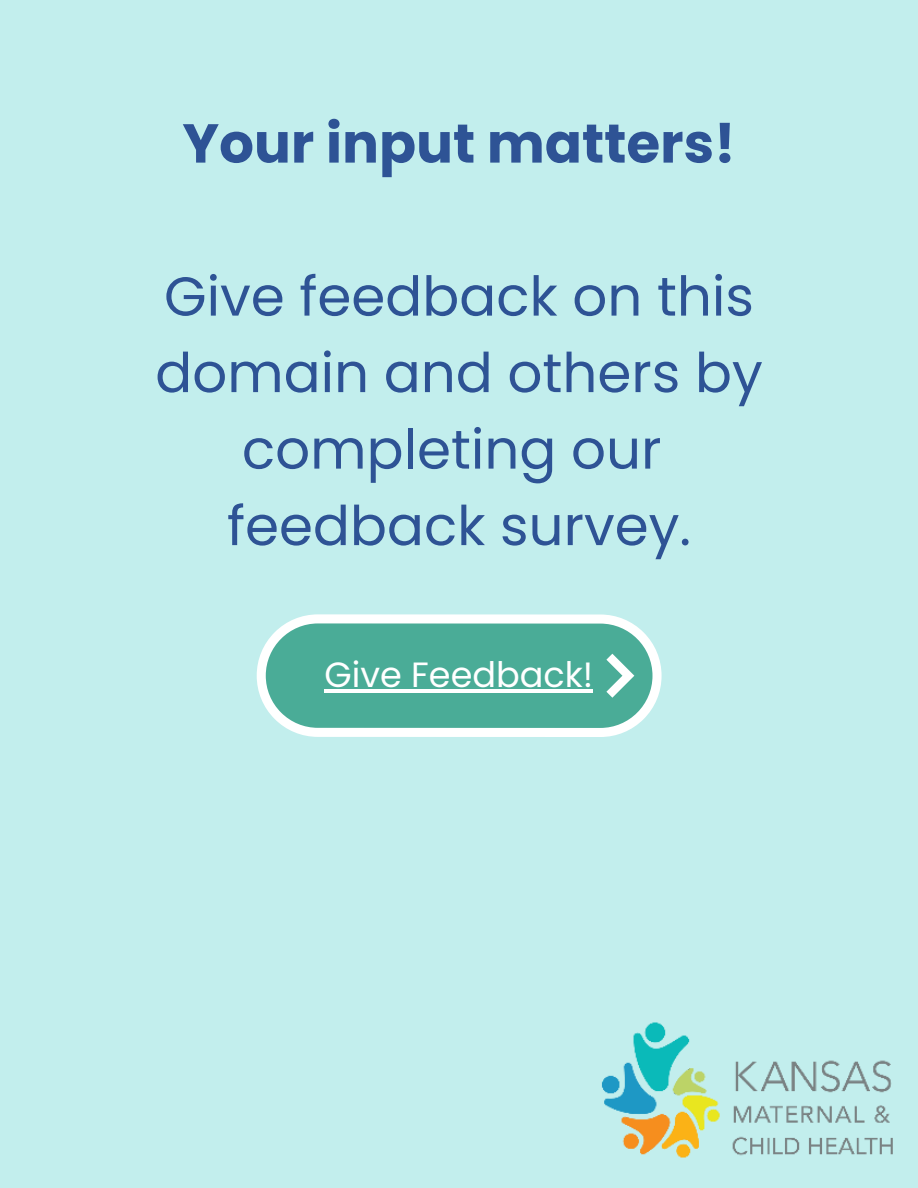
<style>
.page{position:relative;width:918px;height:1188px;background:#c2eeed}
.page>*{position:absolute;margin:0;border:0;box-sizing:border-box;transform-origin:0 0}
.t1{font:54.75px/76.5px "Poppins";color:#2e5395;text-align:center}
.t2{font:700 54.75px "Poppins";color:#2e5395}
.t3{font:35.1px "Poppins";color:#fff}
</style>
<div class="page">
<img style="left:601px;top:1022px;width:292px;height:136px">
<svg style="left:257px;top:614px;width:405px;height:123px;background:#73bfaf"></svg>
<svg style="left:606px;top:654px;width:28px;height:44px"></svg>
<hr style="left:325px;top:690px;width:268px;height:3px;background:#fff">
<p class="t2" style="left:182px;top:105px;width:555px">Your input matters!</p>
<p class="t1" style="left:155px;top:258px;width:609px">Give feedback on this domain and others by completing our feedback survey.</p>
<p class="t3" style="left:325px;top:651px;width:270px">Give Feedback!</p>
</div>
